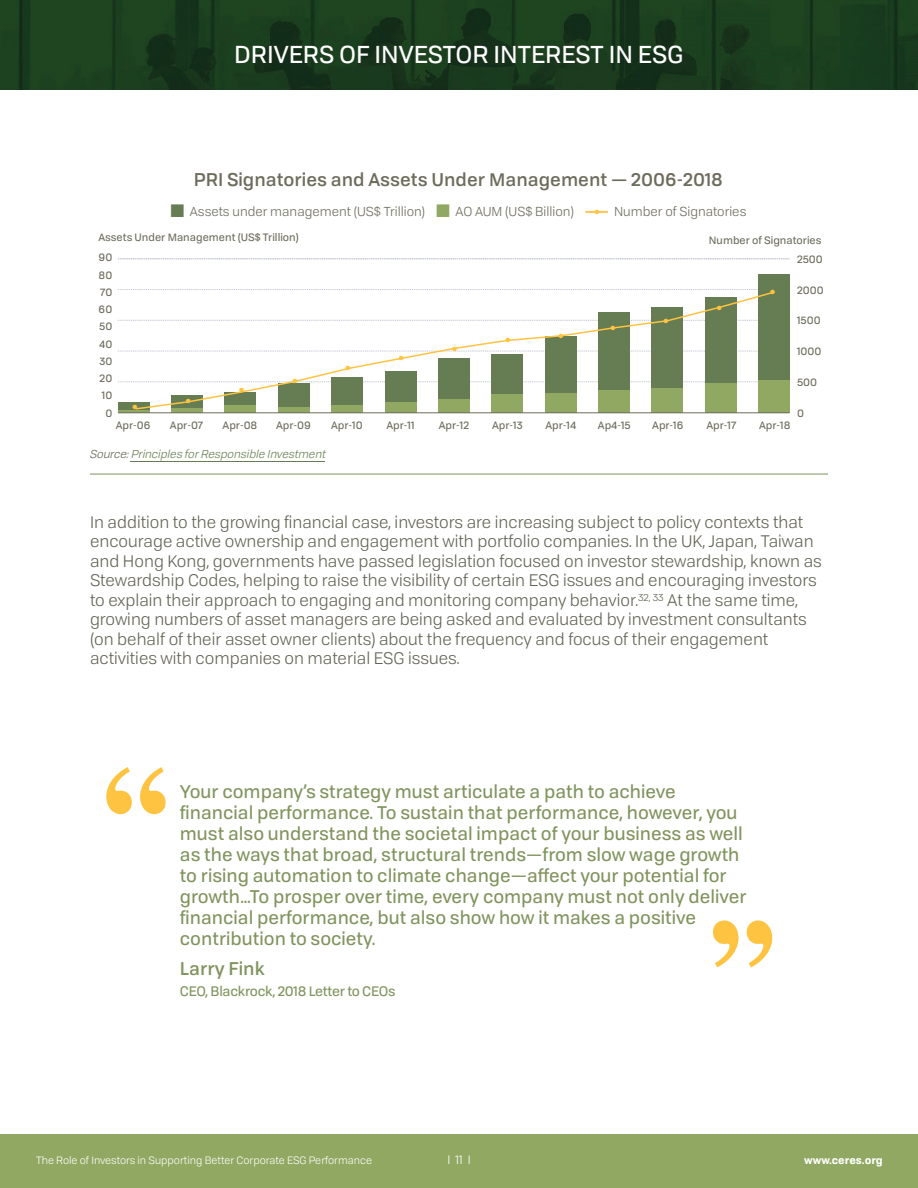
<style>
.page{position:relative;width:918px;height:1188px;background:#fff}
.page>*{position:absolute;margin:0;border:0;box-sizing:border-box;transform-origin:0 0}
.t1{font:24px "Tofino";color:#fff}
.t2{font:18px/21px "Tofino";color:#80945d}
.t3{font:500 18px "Tofino";color:#6d6c5c}
.t4{font:500 18px "Tofino";color:#80945d}
.t5{font:16.5px/19.5px "Tofino";color:#636354}
.t6{font:13.5px "Tofino";letter-spacing:-.02em;color:#80945d}
.t7{font:12.9px "Tofino";color:#6d6c5c}
.t8{font:12px "Tofino";color:#fff}
.t9{font:italic 11.25px "Tofino";color:#667c52}
.t10{font:10.5px/17.2px "Tofino";color:#6d6c5c;text-align:right}
.t11{font:10.5px "Tofino";color:#fff}
.t12{font:700 10.5px "Tofino";color:#fff}
.t13{font:9px "Universal Newswith Comm Pi";color:#fec340}
.s1{font-family:"Universal Newswith Comm Pi";font-size:15.6px;color:#667c52}
.s2{font-family:"Universal Newswith Comm Pi";font-size:15.6px;color:#90a862}
.s3{font-weight:900;color:#fec340}
.s4{font-family:"Universal Newswith Comm Pi";font-size:9px;color:#fec340}
.s5{color:#636354}
</style>
<div class="page">
<img style="left:0;top:0;width:918px;height:90px">
<div style="left:0;top:1134px;width:918px;height:54px;background:#90a862"></div>
<svg style="left:118px;top:289px;width:640px;height:1px"></svg>
<svg style="left:118px;top:320px;width:17px;height:1px"></svg>
<svg style="left:118px;top:351px;width:16px;height:1px"></svg>
<hr style="left:131px;top:461px;width:194px;height:1px;background:#667c52">
<svg style="left:118px;top:402px;width:31px;height:9px"></svg>
<hr style="left:118px;top:411px;width:31px;height:2px;background:#90a862">
<svg style="left:171px;top:410px;width:32px;height:3px"></svg>
<div style="left:225px;top:406px;width:31px;height:7px;background:#90a862"></div>
<div style="left:278px;top:407px;width:32px;height:6px;background:#90a862"></div>
<div style="left:331px;top:405px;width:32px;height:8px;background:#90a862"></div>
<div style="left:385px;top:402px;width:31px;height:11px;background:#90a862"></div>
<div style="left:438px;top:399px;width:32px;height:14px;background:#90a862"></div>
<div style="left:492px;top:395px;width:31px;height:18px;background:#90a862"></div>
<div style="left:545px;top:393px;width:31px;height:20px;background:#90a862"></div>
<div style="left:598px;top:390px;width:32px;height:23px;background:#90a862"></div>
<div style="left:652px;top:389px;width:31px;height:24px;background:#90a862"></div>
<div style="left:705px;top:384px;width:32px;height:29px;background:#90a862"></div>
<div style="left:758px;top:274px;width:32px;height:139px;background:#667c52"></div>
<div style="left:758px;top:381px;width:32px;height:32px;background:#90a862"></div>
<svg style="left:135px;top:292px;width:639px;height:118px"></svg>
<svg style="left:118px;top:259px;width:671px;height:1px"></svg>
<hr style="left:118px;top:413px;width:671px;height:1px;background:#6d6c5c">
<svg style="left:106px;top:767px;width:60px;height:47px"></svg>
<svg style="left:713px;top:920px;width:59px;height:47px"></svg>
<hr style="left:90px;top:474px;width:738px;height:1px;background:#80945d">
<h1 class="t1" style="left:234px;top:41px;width:451px">DRIVERS OF INVESTOR INTEREST IN ESG</h1>
<p class="t3" style="left:194px;top:169px;width:531px">PRI Signatories and Assets Under Management — 2006-2018</p>
<p class="t7" style="left:171px;top:204px;width:577px"><span class="s1">-</span> Assets under management (US$ Trillion) <span class="s2">-</span> AO AUM (US$ Billion) <span class="s3">—</span><span class="s4">●</span><span class="s3">—</span> Number of Signatories</p>
<p class="t10" style="left:98px;top:229px;width:202px">Assets Under Management (US$ Trillion)</p>
<p class="t10" style="left:709px;top:232px;width:114px">Number of Signatories</p>
<p class="t10" style="left:99px;top:249px;width:15px">90<br>80<br>70<br>60<br>50<br>40<br>30<br>20<br>10<br>0</p>
<p class="t10" style="left:797px;top:251px;width:27px">2500</p>
<p class="t10" style="left:797px;top:281px;width:28px">2000</p>
<p class="t10" style="left:797px;top:312px;width:25px">1500</p>
<p class="t10" style="left:797px;top:343px;width:26px">1000</p>
<p class="t10" style="left:797px;top:374px;width:22px">500</p>
<p class="t10" style="left:797px;top:404px;width:8px">0</p>
<p class="t13" style="left:770px;top:288px;width:7px">●</p>
<p class="t13" style="left:717px;top:304px;width:7px">●</p>
<p class="t13" style="left:664px;top:317px;width:7px">●</p>
<p class="t13" style="left:610px;top:324px;width:7px">●</p>
<p class="t13" style="left:559px;top:332px;width:7px">●</p>
<p class="t13" style="left:505px;top:336px;width:7px">●</p>
<p class="t13" style="left:452px;top:345px;width:7px">●</p>
<p class="t13" style="left:399px;top:354px;width:7px">●</p>
<p class="t13" style="left:346px;top:365px;width:7px">●</p>
<p class="t13" style="left:292px;top:377px;width:7px">●</p>
<p class="t13" style="left:239px;top:387px;width:7px">●</p>
<p class="t13" style="left:186px;top:398px;width:7px">●</p>
<p class="t13" style="left:133px;top:403px;width:7px">●</p>
<p class="t10" style="left:116px;top:417px;width:36px">Apr-06</p>
<p class="t10" style="left:170px;top:417px;width:35px">Apr-07</p>
<p class="t10" style="left:223px;top:417px;width:36px">Apr-08</p>
<p class="t10" style="left:276px;top:417px;width:36px">Apr-09</p>
<p class="t10" style="left:331px;top:417px;width:33px">Apr-10</p>
<p class="t10" style="left:386px;top:417px;width:30px">Apr-11</p>
<p class="t10" style="left:439px;top:417px;width:32px">Apr-12</p>
<p class="t10" style="left:492px;top:417px;width:32px">Apr-13</p>
<p class="t10" style="left:546px;top:417px;width:32px">Apr-14</p>
<p class="t10" style="left:598px;top:417px;width:34px">Ap4-15</p>
<p class="t10" style="left:652px;top:417px;width:33px">Apr-16</p>
<p class="t10" style="left:706px;top:417px;width:31px">Apr-17</p>
<p class="t10" style="left:759px;top:417px;width:33px">Apr-18</p>
<p class="t9" style="left:89px;top:448px;width:239px"><span class="s5">Source:</span> Principles for Responsible Investment</p>
<p class="t5" style="left:90px;top:512px;width:733px">In addition to the growing financial case, investors are increasing subject to policy contexts that encourage active ownership and engagement with portfolio companies. In the UK, Japan, Taiwan and Hong Kong, governments have passed legislation focused on investor stewardship, known as Stewardship Codes, helping to raise the visibility of certain ESG issues and encouraging investors to explain their approach to engaging and monitoring company behavior.<sup>32,</sup> <sup>33</sup> At the same time, growing numbers of asset managers are being asked and evaluated by investment consultants (on behalf of their asset owner clients) about the frequency and focus of their engagement activities with companies on material ESG issues.</p>
<p class="t2" style="left:180px;top:781px;width:568px">Your company’s strategy must articulate a path to achieve financial performance. To sustain that performance, however, you must also understand the societal impact of your business as well as the ways that broad, structural trends—from slow wage growth to rising automation to climate change—affect your potential for growth…To prosper over time, every company must not only deliver financial performance, but also show how it makes a positive contribution to society.</p>
<p class="t4" style="left:180px;top:958px;width:86px">Larry Fink</p>
<p class="t6" style="left:180px;top:983px;width:217px">CEO, Blackrock, 2018 Letter to CEOs</p>
<p class="t11" style="left:36px;top:1154px;width:338px">The Role of Investors in Supporting Better Corporate ESG Performance</p>
<p class="t8" style="left:447px;top:1153px;width:25px">I11I</p>
<p class="t12" style="left:804px;top:1154px;width:80px">www.ceres.org</p>
</div>
